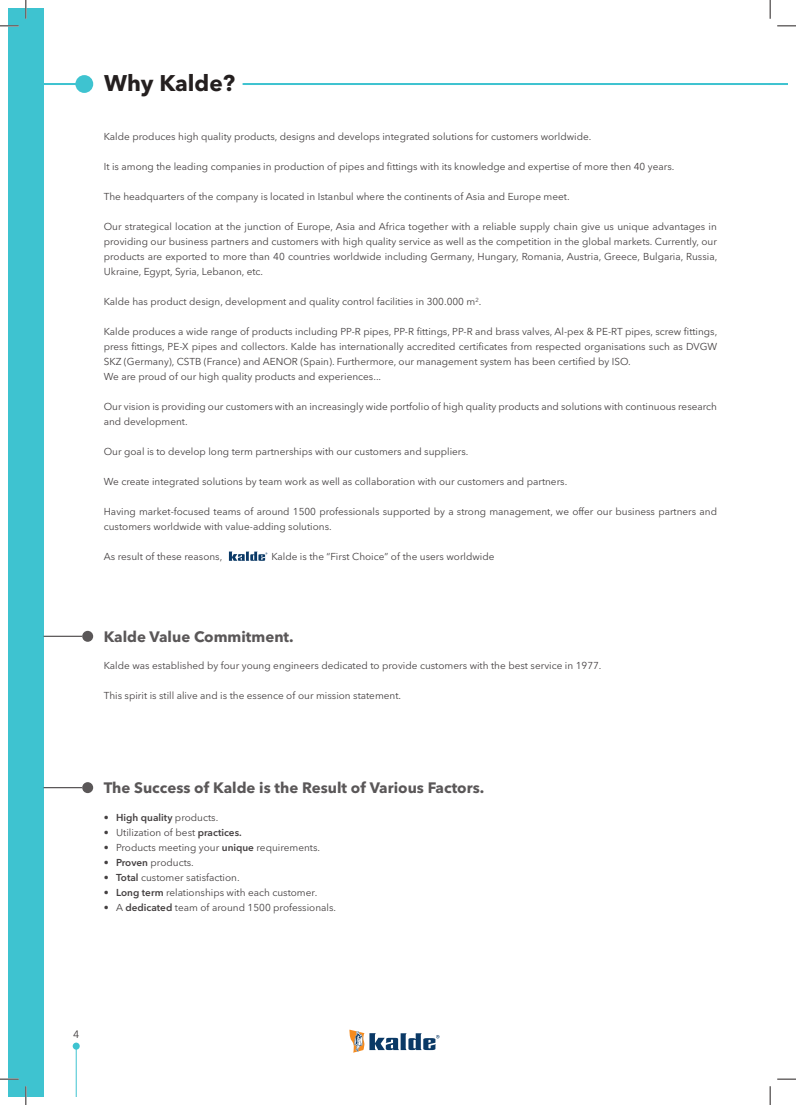
<style>
.page{position:relative;width:796px;height:1105px;background:#fff}
.page>*{position:absolute;margin:0;border:0;box-sizing:border-box;transform-origin:0 0}
.t1{font:700 22.5px "Avenir Next LT Pro";color:#241f1f}
.t2{font:700 15px "Avenir Next LT Pro";color:#5a5758}
.t3{font:10.62px "Avenir Next LT Pro";color:#444041}
.t4{font:10px/15px "Avenir Next LT Pro";color:#444041}
.t5{font:600 10px "Avenir Next LT Pro";color:#444041}
.s1{font-weight:400}
.s2{font-weight:600}
</style>
<div class="page">
<hr style="left:8px;top:83px;width:68px;height:2px;background:#3ec3d0">
<hr style="left:76px;top:1047px;width:1px;height:49px;background:#3ec3d0">
<svg style="left:770px;top:83px;width:18px;height:2px"></svg>
<div style="left:75px;top:75px;width:18px;height:18px;background:#3ec3d0;border-radius:50%"></div>
<div style="left:73px;top:1042px;width:7px;height:7px;background:#3ec3d0;border-radius:50%"></div>
<div style="left:8px;top:8px;width:36px;height:1088px;background:#3ec3d0"></div>
<svg style="left:349px;top:1029px;width:90px;height:23px"></svg>
<hr style="left:44px;top:635px;width:38px;height:1px;background:#5a5758">
<hr style="left:44px;top:786px;width:38px;height:2px;background:#5a5758">
<div style="left:82px;top:630px;width:11px;height:11px;background:#5a5758;border-radius:50%"></div>
<div style="left:82px;top:781px;width:11px;height:11px;background:#5a5758;border-radius:50%"></div>
<hr style="left:243px;top:83px;width:527px;height:2px;background:#3ec3d0">
<svg style="left:229px;top:551px;width:38px;height:9px"></svg>
<svg style="left:0;top:25px;width:19px;height:2px"></svg>
<svg style="left:777px;top:25px;width:19px;height:2px"></svg>
<svg style="left:0;top:1078px;width:19px;height:1px"></svg>
<svg style="left:777px;top:1078px;width:19px;height:1px"></svg>
<svg style="left:25px;top:0;width:2px;height:19px"></svg>
<svg style="left:25px;top:1086px;width:2px;height:18px"></svg>
<svg style="left:769px;top:0;width:2px;height:19px"></svg>
<svg style="left:769px;top:1086px;width:2px;height:18px"></svg>
<h1 class="t1" style="left:104px;top:70px;width:132px">Why Kalde?</h1>
<p class="t4" style="left:104px;top:129px;width:489px">Kalde produces high quality products, designs and develops integrated solutions for customers worldwide.</p>
<p class="t4" style="left:104px;top:159px;width:572px">It is among the leading companies in production of pipes and fittings with its knowledge and expertise of more then 40 years.</p>
<p class="t4" style="left:104px;top:189px;width:467px">The headquarters of the company is located in Istanbul where the continents of Asia and Europe meet.</p>
<p class="t4" style="left:104px;top:219px;width:615px;text-align:justify">Our strategical location at the junction of Europe, Asia and Africa together with a reliable supply chain give us unique advantages in providing our business partners and customers with high quality service as well as the competition in the global markets. Currently, our products are exported to more than 40 countries worldwide including Germany, Hungary, Romania, Austria, Greece, Bulgaria, Russia, Ukraine, Egypt, Syria, Lebanon, etc.</p>
<p class="t4" style="left:104px;top:294px;width:379px">Kalde has product design, development and quality control facilities in 300.000 m<sup>2</sup>.</p>
<p class="t4" style="left:104px;top:324px;width:615px">Kalde produces a wide range of products including PP-R pipes, PP-R fittings, PP-R and brass valves, Al-pex &amp; PE-RT pipes, screw fittings, press fittings, PE-X pipes and collectors. Kalde has internationally accredited certificates from respected organisations such as DVGW SKZ (Germany), CSTB (France) and AENOR (Spain). Furthermore, our management system has been certified by ISO.<br>We are proud of our high quality products and experiences...</p>
<p class="t4" style="left:104px;top:399px;width:615px">Our vision is providing our customers with an increasingly wide portfolio of high quality products and solutions with continuous research and development.</p>
<p class="t4" style="left:104px;top:444px;width:366px">Our goal is to develop long term partnerships with our customers and suppliers.</p>
<p class="t4" style="left:104px;top:474px;width:465px">We create integrated solutions by team work as well as collaboration with our customers and partners.</p>
<p class="t4" style="left:104px;top:504px;width:615px">Having market-focused teams of around 1500 professionals supported by a strong management, we offer our business partners and customers worldwide with value-adding solutions.</p>
<p class="t4" style="left:104px;top:549px;width:120px">As result of these reasons,</p>
<p class="t4" style="left:271px;top:549px;width:225px">Kalde is the “First Choice” of the users worldwide</p>
<h2 class="t2" style="left:104px;top:627px;width:191px">Kalde Value Commitment.</h2>
<p class="t4" style="left:104px;top:658px;width:499px">Kalde was established by four young engineers dedicated to provide customers with the best service in 1977.</p>
<p class="t4" style="left:104px;top:688px;width:299px">This spirit is still alive and is the essence of our mission statement.</p>
<h2 class="t2" style="left:104px;top:778px;width:382px">The Success of Kalde is the Result of Various Factors.</h2>
<p class="t5" style="left:104px;top:810px;width:116px"><span class="s1">•</span> High quality <span class="s1">products.</span></p>
<p class="t4" style="left:104px;top:824px;width:139px">• Utilization of best <span class="s2">practices.</span></p>
<p class="t4" style="left:104px;top:839px;width:218px">• Products meeting your <span class="s2">unique</span> requirements.</p>
<p class="t4" style="left:104px;top:854px;width:92px">• <span class="s2">Proven</span> products.</p>
<p class="t4" style="left:104px;top:869px;width:137px">• <span class="s2">Total</span> customer satisfaction.</p>
<p class="t4" style="left:104px;top:884px;width:215px">• <span class="s2">Long term</span> relationships with each customer.</p>
<p class="t4" style="left:104px;top:899px;width:234px">• A <span class="s2">dedicated</span> team of around 1500 professionals.</p>
<p class="t3" style="left:73px;top:1027px;width:8px">4</p>
</div>
